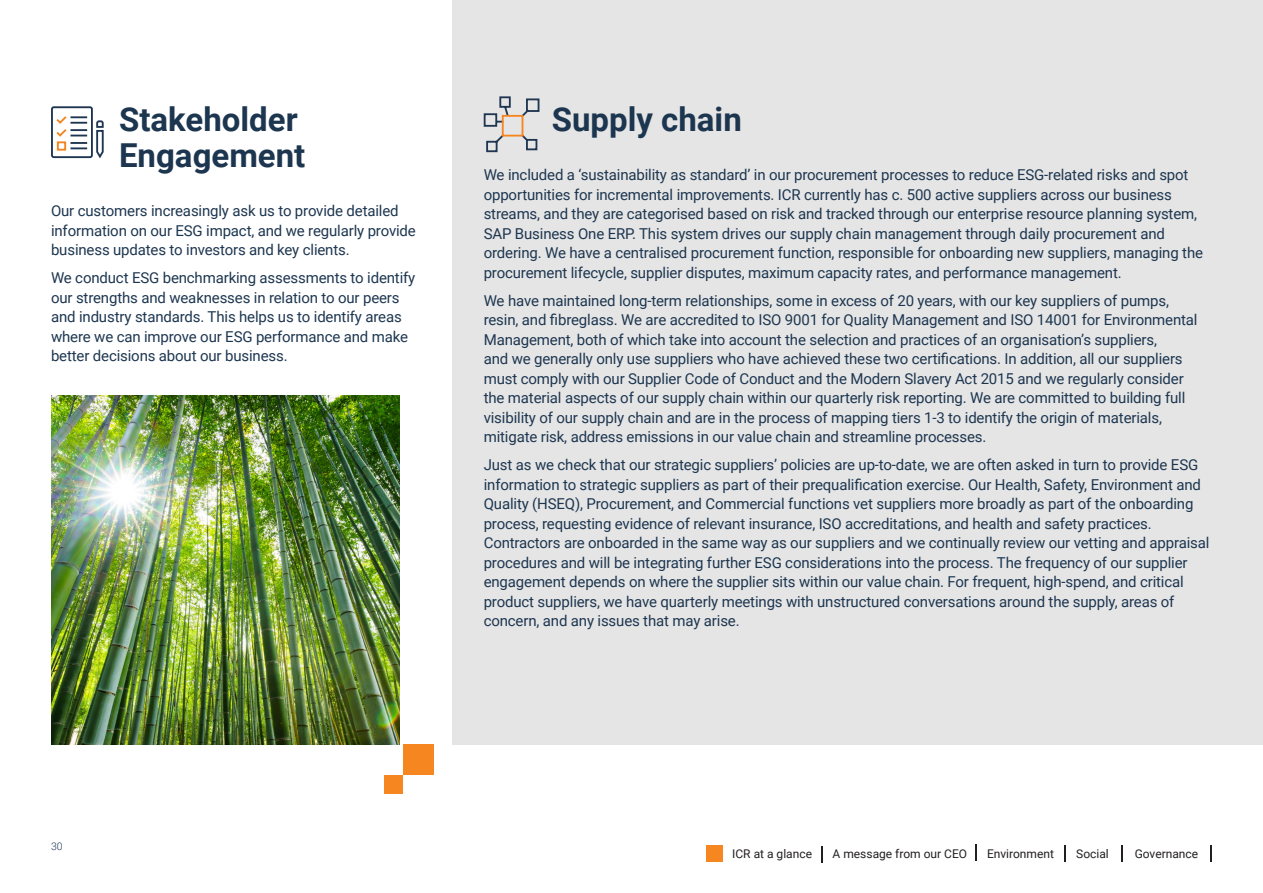
<style>
.page{position:relative;width:1263px;height:893px;background:#fff}
.page>*{position:absolute;margin:0;border:0;box-sizing:border-box;transform-origin:0 0}
.Body_copy{font:700 33px/36px "Roboto";color:#1d3650}
.Body_copy-2{font:15px/19.5px "Roboto";letter-spacing:-.01em;color:#1d3650}
.t1{font:12px "Roboto";color:#231f20}
.t2{font:300 10.5px "Roboto";color:#1d3650}
</style>
<div class="page">
<svg style="left:821px;top:846px;width:2px;height:17px"></svg>
<svg style="left:1210px;top:845px;width:2px;height:16px"></svg>
<div style="left:706px;top:846px;width:16px;height:16px;background:#f6861f"></div>
<svg style="left:975px;top:844px;width:2px;height:17px"></svg>
<svg style="left:1064px;top:845px;width:1px;height:16px"></svg>
<svg style="left:1121px;top:845px;width:1px;height:16px"></svg>
<div style="left:453px;top:0;width:810px;height:744px;background:#e5e5e5"></div>
<img style="left:51px;top:395px;width:349px;height:349px">
<svg style="left:51px;top:106px;width:53px;height:53px"></svg>
<div style="left:384px;top:775px;width:19px;height:18px;background:#f6861f"></div>
<div style="left:403px;top:744px;width:31px;height:31px;background:#f6861f"></div>
<svg style="left:483px;top:96px;width:57px;height:57px"></svg>
<div style="left:502px;top:115px;width:21px;height:22px;border:2px solid #f5851f"></div>
<p class="Body_copy" style="left:119px;top:100px;width:188px">Stakeholder<br>Engagement</p>
<p class="Body_copy-2" style="left:51px;top:201px;width:366px">Our customers increasingly ask us to provide detailed information on our ESG impact, and we regularly provide business updates to investors and key clients.</p>
<p class="Body_copy-2" style="left:51px;top:268px;width:366px">We conduct ESG benchmarking assessments to identify our strengths and weaknesses in relation to our peers and industry standards. This helps us to identify areas where we can improve our ESG performance and make better decisions about our business.</p>
<p class="Body_copy" style="left:552px;top:100px;width:192px">Supply chain</p>
<p class="Body_copy-2" style="left:484px;top:165px;width:721px">We included a ‘sustainability as standard’ in our procurement processes to reduce ESG-related risks and spot opportunities for incremental improvements. ICR currently has c. 500 active suppliers across our business streams, and they are categorised based on risk and tracked through our enterprise resource planning system, SAP Business One ERP. This system drives our supply chain management through daily procurement and ordering. We have a centralised procurement function, responsible for onboarding new suppliers, managing the procurement lifecycle, supplier disputes, maximum capacity rates, and performance management.</p>
<p class="Body_copy-2" style="left:484px;top:290px;width:715px">We have maintained long-term relationships, some in excess of 20 years, with our key suppliers of pumps, resin, and fibreglass. We are accredited to ISO 9001 for Quality Management and ISO 14001 for Environmental Management, both of which take into account the selection and practices of an organisation’s suppliers,<br>and we generally only use suppliers who have achieved these two certifications. In addition, all our suppliers must comply with our Supplier Code of Conduct and the Modern Slavery Act 2015 and we regularly consider the material aspects of our supply chain within our quarterly risk reporting. We are committed to building full visibility of our supply chain and are in the process of mapping tiers 1-3 to identify the origin of materials, mitigate risk, address emissions in our value chain and streamline processes.</p>
<p class="Body_copy-2" style="left:484px;top:455px;width:727px">Just as we check that our strategic suppliers’ policies are up-to-date, we are often asked in turn to provide ESG information to strategic suppliers as part of their prequalification exercise. Our Health, Safety, Environment and Quality (HSEQ), Procurement, and Commercial functions vet suppliers more broadly as part of the onboarding process, requesting evidence of relevant insurance, ISO accreditations, and health and safety practices.<br>Contractors are onboarded in the same way as our suppliers and we continually review our vetting and appraisal procedures and will be integrating further ESG considerations into the process. The frequency of our supplier engagement depends on where the supplier sits within our value chain. For frequent, high-spend, and critical product suppliers, we have quarterly meetings with unstructured conversations around the supply, areas of concern, and any issues that may arise.</p>
<p class="t2" style="left:51px;top:839px;width:13px">30</p>
<p class="t1" style="left:732px;top:845px;width:81px">ICR at a glance</p>
<p class="t1" style="left:833px;top:845px;width:136px">A message from our CEO</p>
<p class="t1" style="left:987px;top:845px;width:68px">Environment</p>
<p class="t1" style="left:1076px;top:845px;width:34px">Social</p>
<p class="t1" style="left:1135px;top:845px;width:65px">Governance</p>
</div>
